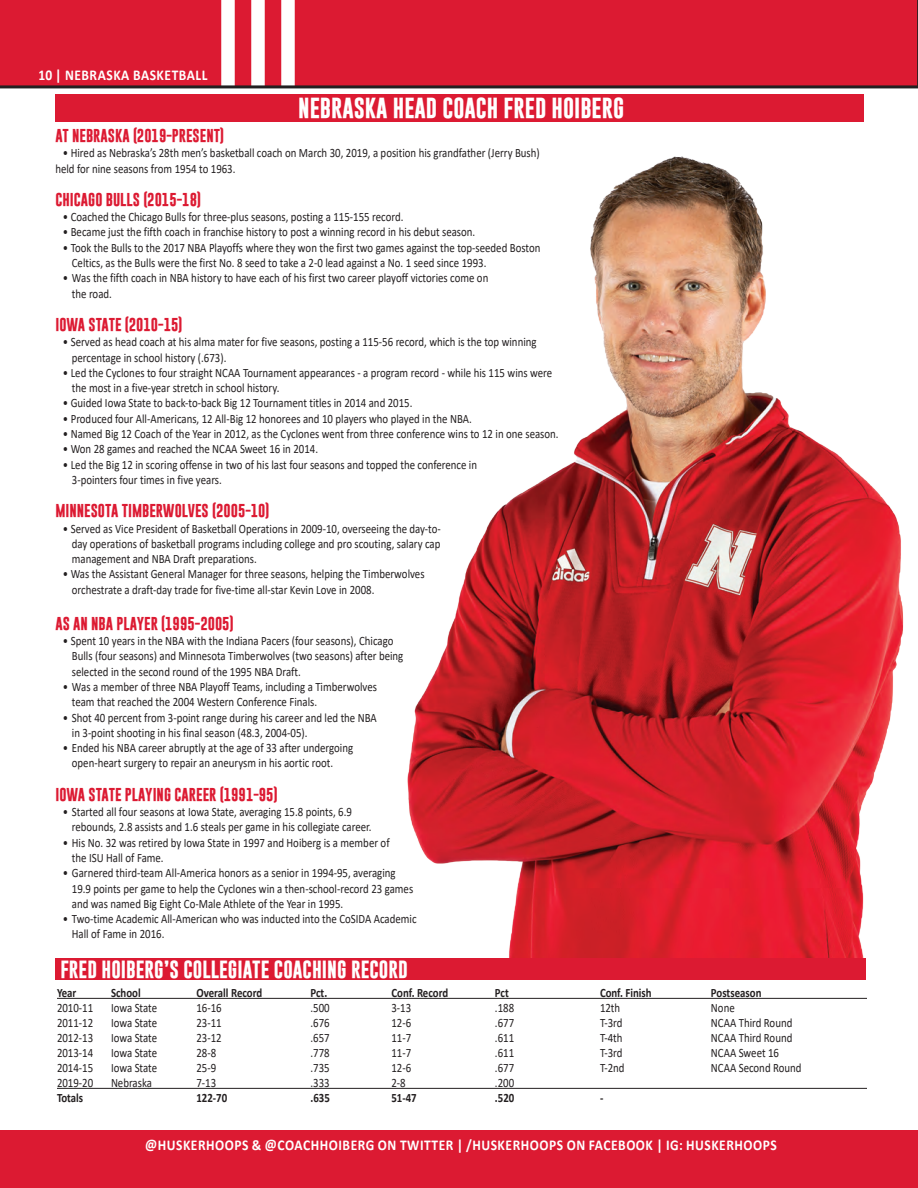
<style>
.page{position:relative;width:918px;height:1188px;background:#fff}
.page>*{position:absolute;margin:0;border:0;box-sizing:border-box;transform-origin:0 0}
.t1{font:700 21px "Gobold";color:#fff}
.t2{font:700 18px "Gobold";color:#fff}
.t3{font:700 15px "Calibri";letter-spacing:.04em;color:#fff;scale:.9 1}
.t4{font:700 13.5px "Gobold";color:#dc1a32}
.t5{font:12.75px/15.3px "Calibri";color:#231f20;scale:.85 1}
.t6{font:700 12.75px "Calibri";color:#231f20;scale:.85 1}
</style>
<div class="page">
<div style="left:0;top:1130px;width:918px;height:58px;background:#dc1a32"></div>
<div style="left:0;top:0;width:918px;height:85px;background:#dc1a32"></div>
<div style="left:221px;top:0;width:14px;height:94px;background:#fff"></div>
<div style="left:251px;top:0;width:14px;height:94px;background:#fff"></div>
<div style="left:281px;top:0;width:14px;height:94px;background:#fff"></div>
<hr style="left:0;top:85px;width:918px;height:3px;background:#231f20">
<img style="left:407px;top:156px;width:497px;height:802px">
<div style="left:55px;top:94px;width:809px;height:28px;background:#dc1a32"></div>
<div style="left:56px;top:958px;width:810px;height:22px;background:#dc1a32"></div>
<hr style="left:57px;top:998px;width:810px;height:1px;background:#231f20">
<hr style="left:57px;top:1088px;width:810px;height:1px;background:#231f20">
<p class="t3" style="left:39px;top:65px;width:189px">10 | NEBRASKA BASKETBALL</p>
<p class="t1" style="left:298px;top:95px;width:328px">NEBRASKA HEAD COACH FRED HOIBERG</p>
<p class="t4" style="left:55px;top:127px;width:170px">AT NEBRASKA (2019-PRESENT)</p>
<p class="t5" style="left:55px;top:145px;width:571px;text-indent:7px">• Hired as Nebraska’s 28th men’s basketball coach on March 30, 2019, a position his grandfather (Jerry Bush) held for nine seasons from 1954 to 1963.</p>
<p class="t4" style="left:55px;top:191px;width:147px">CHICAGO BULLS (2015-18)</p>
<p class="t5" style="left:63px;top:209px;width:402px">• Coached the Chicago Bulls for three-plus seasons, posting a 115-155 record.</p>
<p class="t5" style="left:63px;top:224px;width:487px">• Became just the fifth coach in franchise history to post a winning record in his debut season.</p>
<p class="t5" style="left:63px;top:240px;width:563px">• Took the Bulls to the 2017 NBA Playoffs where they won the first two games against the top-seeded Boston</p>
<p class="t5" style="left:72px;top:255px;width:489px">Celtics, as the Bulls were the first No. 8 seed to take a 2-0 lead against a No. 1 seed since 1993.</p>
<p class="t5" style="left:63px;top:270px;width:502px">• Was the fifth coach in NBA history to have each of his first two career playoff victories come on</p>
<p class="t5" style="left:72px;top:285px;width:49px">the road.</p>
<p class="t4" style="left:55px;top:316px;width:129px">IOWA STATE (2010-15)</p>
<p class="t5" style="left:63px;top:334px;width:559px">• Served as head coach at his alma mater for five seasons, posting a 115-56 record, which is the top winning</p>
<p class="t5" style="left:72px;top:349px;width:183px">percentage in school history (.673).</p>
<p class="t5" style="left:63px;top:365px;width:577px">• Led the Cyclones to four straight NCAA Tournament appearances - a program record - while his 115 wins were</p>
<p class="t5" style="left:72px;top:380px;width:246px">the most in a five-year stretch in school history.</p>
<p class="t5" style="left:63px;top:395px;width:413px">• Guided Iowa State to back-to-back Big 12 Tournament titles in 2014 and 2015.</p>
<p class="t5" style="left:63px;top:411px;width:483px">• Produced four All-Americans, 12 All-Big 12 honorees and 10 players who played in the NBA.</p>
<p class="t5" style="left:63px;top:426px;width:585px">• Named Big 12 Coach of the Year in 2012, as the Cyclones went from three conference wins to 12 in one season.</p>
<p class="t5" style="left:63px;top:441px;width:302px">• Won 28 games and reached the NCAA Sweet 16 in 2014.</p>
<p class="t5" style="left:63px;top:456px;width:489px">• Led the Big 12 in scoring offense in two of his last four seasons and topped the conference in</p>
<p class="t5" style="left:72px;top:472px;width:178px">3-pointers four times in five years.</p>
<p class="t4" style="left:55px;top:502px;width:216px">MINNESOTA TIMBERWOLVES (2005-10)</p>
<p class="t5" style="left:63px;top:520px;width:446px">• Served as Vice President of Basketball Operations in 2009-10, overseeing the day-to-</p>
<p class="t5" style="left:72px;top:536px;width:435px">day operations of basketball programs including college and pro scouting, salary cap</p>
<p class="t5" style="left:72px;top:551px;width:219px">management and NBA Draft preparations.</p>
<p class="t5" style="left:63px;top:566px;width:427px">• Was the Assistant General Manager for three seasons, helping the Timberwolves</p>
<p class="t5" style="left:72px;top:582px;width:357px">orchestrate a draft-day trade for five-time all-star Kevin Love in 2008.</p>
<p class="t4" style="left:55px;top:615px;width:180px">AS AN NBA PLAYER (1995-2005)</p>
<p class="t5" style="left:63px;top:633px;width:390px">• Spent 10 years in the NBA with the Indiana Pacers (four seasons), Chicago</p>
<p class="t5" style="left:72px;top:648px;width:391px">Bulls (four seasons) and Minnesota Timberwolves (two seasons) after being</p>
<p class="t5" style="left:72px;top:663px;width:271px">selected in the second round of the 1995 NBA Draft.</p>
<p class="t5" style="left:63px;top:679px;width:371px">• Was a member of three NBA Playoff Teams, including a Timberwolves</p>
<p class="t5" style="left:72px;top:694px;width:290px">team that reached the 2004 Western Conference Finals.</p>
<p class="t5" style="left:63px;top:709px;width:371px">• Shot 40 percent from 3-point range during his career and led the NBA</p>
<p class="t5" style="left:72px;top:725px;width:279px">in 3-point shooting in his final season (48.3, 2004-05).</p>
<p class="t5" style="left:63px;top:740px;width:343px">• Ended his NBA career abruptly at the age of 33 after undergoing</p>
<p class="t5" style="left:72px;top:755px;width:309px">open-heart surgery to repair an aneurysm in his aortic root.</p>
<p class="t4" style="left:55px;top:786px;width:224px">IOWA STATE PLAYING CAREER (1991-95)</p>
<p class="t5" style="left:63px;top:804px;width:342px">• Started all four seasons at Iowa State, averaging 15.8 points, 6.9</p>
<p class="t5" style="left:72px;top:819px;width:354px">rebounds, 2.8 assists and 1.6 steals per game in his collegiate career.</p>
<p class="t5" style="left:63px;top:834px;width:386px">• His No. 32 was retired by Iowa State in 1997 and Hoiberg is a member of</p>
<p class="t5" style="left:72px;top:850px;width:109px">the ISU Hall of Fame.</p>
<p class="t5" style="left:63px;top:865px;width:393px">• Garnered third-team All-America honors as a senior in 1994-95, averaging</p>
<p class="t5" style="left:72px;top:880px;width:403px">19.9 points per game to help the Cyclones win a then-school-record 23 games</p>
<p class="t5" style="left:72px;top:896px;width:321px">and was named Big Eight Co-Male Athlete of the Year in 1995.</p>
<p class="t5" style="left:63px;top:911px;width:418px">• Two-time Academic All-American who was inducted into the CoSIDA Academic</p>
<p class="t5" style="left:72px;top:926px;width:110px">Hall of Fame in 2016.</p>
<p class="t2" style="left:60px;top:958px;width:349px">FRED HOIBERG’S COLLEGIATE COACHING RECORD</p>
<p class="t6" style="left:57px;top:984px;width:24px">Year</p>
<p class="t6" style="left:111px;top:984px;width:37px">School</p>
<p class="t6" style="left:197px;top:984px;width:79px">Overall Record</p>
<p class="t6" style="left:310px;top:984px;width:21px">Pct.</p>
<p class="t6" style="left:391px;top:984px;width:68px">Conf. Record</p>
<p class="t6" style="left:495px;top:984px;width:18px">Pct</p>
<p class="t6" style="left:600px;top:984px;width:62px">Conf. Finish</p>
<p class="t6" style="left:711px;top:984px;width:61px">Postseason</p>
<p class="t5" style="left:57px;top:1000px;width:44px">2010-11</p>
<p class="t5" style="left:111px;top:1000px;width:56px">Iowa State</p>
<p class="t5" style="left:197px;top:1000px;width:31px">16-16</p>
<p class="t5" style="left:310px;top:1000px;width:24px">.500</p>
<p class="t5" style="left:391px;top:1000px;width:25px">3-13</p>
<p class="t5" style="left:495px;top:1000px;width:24px">.188</p>
<p class="t5" style="left:600px;top:1000px;width:25px">12th</p>
<p class="t5" style="left:711px;top:1000px;width:29px">None</p>
<p class="t5" style="left:57px;top:1015px;width:44px">2011-12</p>
<p class="t5" style="left:111px;top:1015px;width:56px">Iowa State</p>
<p class="t5" style="left:197px;top:1015px;width:31px">23-11</p>
<p class="t5" style="left:310px;top:1015px;width:24px">.676</p>
<p class="t5" style="left:391px;top:1015px;width:25px">12-6</p>
<p class="t5" style="left:495px;top:1015px;width:24px">.677</p>
<p class="t5" style="left:600px;top:1015px;width:28px">T-3rd</p>
<p class="t5" style="left:711px;top:1015px;width:97px">NCAA Third Round</p>
<p class="t5" style="left:57px;top:1030px;width:44px">2012-13</p>
<p class="t5" style="left:111px;top:1030px;width:56px">Iowa State</p>
<p class="t5" style="left:197px;top:1030px;width:31px">23-12</p>
<p class="t5" style="left:310px;top:1030px;width:24px">.657</p>
<p class="t5" style="left:391px;top:1030px;width:25px">11-7</p>
<p class="t5" style="left:495px;top:1030px;width:24px">.611</p>
<p class="t5" style="left:600px;top:1030px;width:28px">T-4th</p>
<p class="t5" style="left:711px;top:1030px;width:97px">NCAA Third Round</p>
<p class="t5" style="left:57px;top:1045px;width:44px">2013-14</p>
<p class="t5" style="left:111px;top:1045px;width:56px">Iowa State</p>
<p class="t5" style="left:197px;top:1045px;width:25px">28-8</p>
<p class="t5" style="left:310px;top:1045px;width:24px">.778</p>
<p class="t5" style="left:391px;top:1045px;width:25px">11-7</p>
<p class="t5" style="left:495px;top:1045px;width:24px">.611</p>
<p class="t5" style="left:600px;top:1045px;width:28px">T-3rd</p>
<p class="t5" style="left:711px;top:1045px;width:82px">NCAA Sweet 16</p>
<p class="t5" style="left:57px;top:1060px;width:44px">2014-15</p>
<p class="t5" style="left:111px;top:1060px;width:56px">Iowa State</p>
<p class="t5" style="left:197px;top:1060px;width:25px">25-9</p>
<p class="t5" style="left:310px;top:1060px;width:24px">.735</p>
<p class="t5" style="left:391px;top:1060px;width:25px">12-6</p>
<p class="t5" style="left:495px;top:1060px;width:24px">.677</p>
<p class="t5" style="left:600px;top:1060px;width:30px">T-2nd</p>
<p class="t5" style="left:711px;top:1060px;width:108px">NCAA Second Round</p>
<p class="t5" style="left:57px;top:1075px;width:44px">2019-20</p>
<p class="t5" style="left:111px;top:1075px;width:50px">Nebraska</p>
<p class="t5" style="left:197px;top:1075px;width:25px">7-13</p>
<p class="t5" style="left:310px;top:1075px;width:24px">.333</p>
<p class="t5" style="left:391px;top:1075px;width:18px">2-8</p>
<p class="t5" style="left:495px;top:1075px;width:24px">.200</p>
<p class="t6" style="left:57px;top:1089px;width:32px">Totals</p>
<p class="t6" style="left:197px;top:1089px;width:38px">122-70</p>
<p class="t6" style="left:310px;top:1089px;width:24px">.635</p>
<p class="t6" style="left:391px;top:1089px;width:31px">51-47</p>
<p class="t6" style="left:495px;top:1089px;width:24px">.520</p>
<p class="t6" style="left:600px;top:1089px;width:5px">-</p>
<p class="t3" style="left:145px;top:1134px;width:704px">@HUSKERHOOPS &amp; @COACHHOIBERG ON TWITTER | /HUSKERHOOPS ON FACEBOOK | IG: HUSKERHOOPS</p>
</div>
